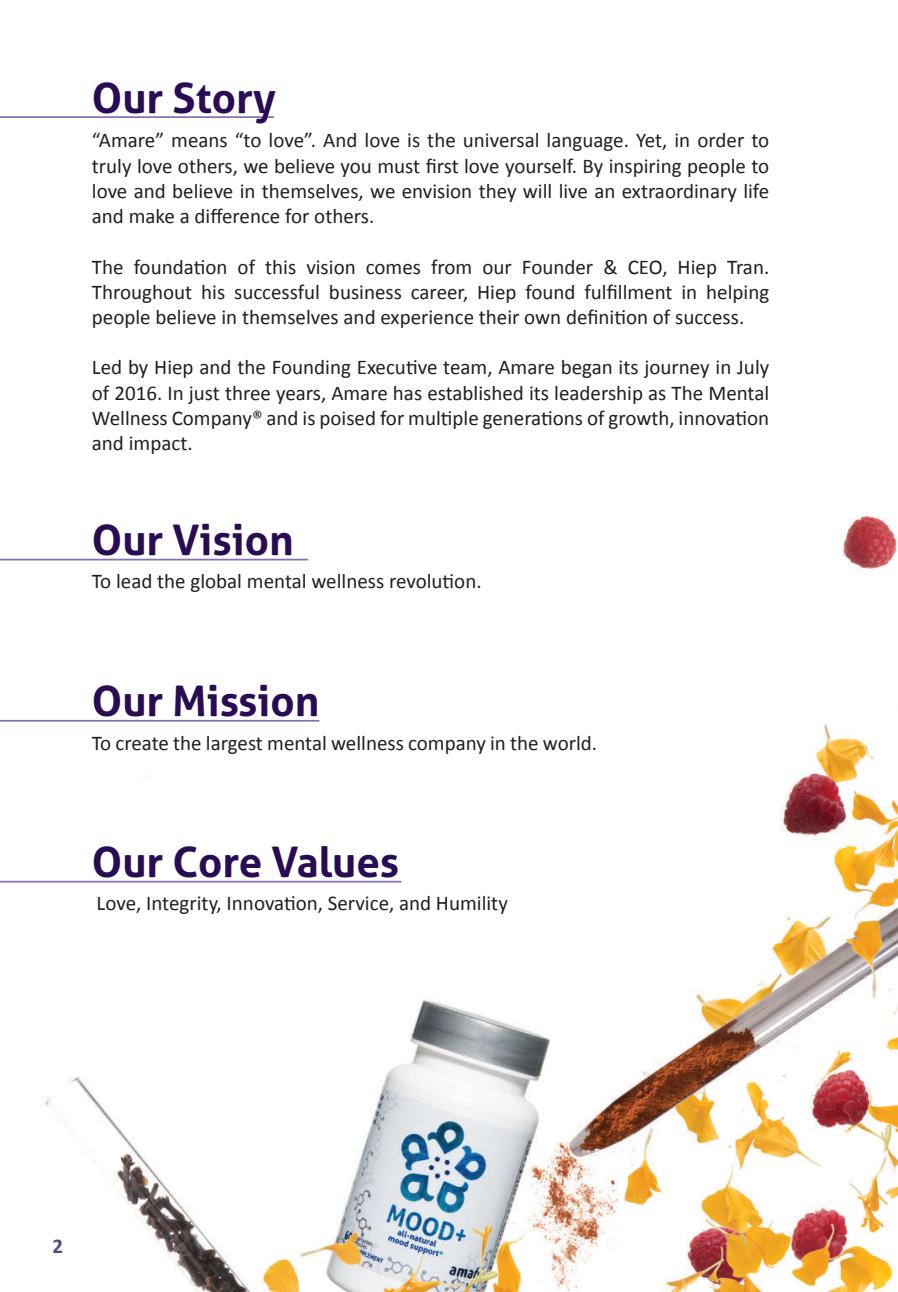
<style>
.page{position:relative;width:898px;height:1292px;background:#fff}
.page>*{position:absolute;margin:0;border:0;box-sizing:border-box;transform-origin:0 0}
.t1{font:700 42px "Aller";color:#2a0c54}
.t2{font:21px/25.2px "Calibri";color:#231f20;text-align:justify}
.t3{font:700 21px "Calibri";color:#58497a}
</style>
<div class="page">
<img style="left:0;top:116px;width:898px;height:1176px">
<hr style="left:0;top:116px;width:274px;height:2px;background:#8472b4">
<hr style="left:0;top:558px;width:308px;height:2px;background:#8472b4">
<hr style="left:0;top:720px;width:319px;height:1px;background:#8472b4">
<hr style="left:0;top:880px;width:401px;height:2px;background:#8472b4">
<h1 class="t1" style="left:92px;top:72px;width:185px">Our Story</h1>
<p class="t2" style="left:92px;top:127px;width:679px">“Amare” means “to love”. And love is the universal language. Yet, in order to truly love others, we believe you must first love yourself. By inspiring people to love and believe in themselves, we envision they will live an extraordinary life and make a difference for others.</p>
<p class="t2" style="left:92px;top:253px;width:679px">The foundation of this vision comes from our Founder &amp; CEO, Hiep Tran.<br>Throughout his successful business career, Hiep found fulfillment in helping people believe in themselves and experience their own definition of success.</p>
<p class="t2" style="left:92px;top:354px;width:679px">Led by Hiep and the Founding Executive team, Amare began its journey in July of 2016. In just three years, Amare has established its leadership as The Mental Wellness Company® and is poised for multiple generations of growth, innovation and impact.</p>
<h1 class="t1" style="left:92px;top:514px;width:203px">Our Vision</h1>
<p class="t2" style="left:92px;top:568px;width:391px">To lead the global mental wellness revolution.</p>
<h1 class="t1" style="left:92px;top:675px;width:229px">Our Mission</h1>
<p class="t2" style="left:92px;top:729px;width:507px">To create the largest mental wellness company in the world.</p>
<h1 class="t1" style="left:92px;top:836px;width:309px">Our Core Values</h1>
<p class="t2" style="left:97px;top:890px;width:413px">Love, Integrity, Innovation, Service, and Humility</p>
<p class="t3" style="left:52px;top:1232px;width:12px">2</p>
</div>
